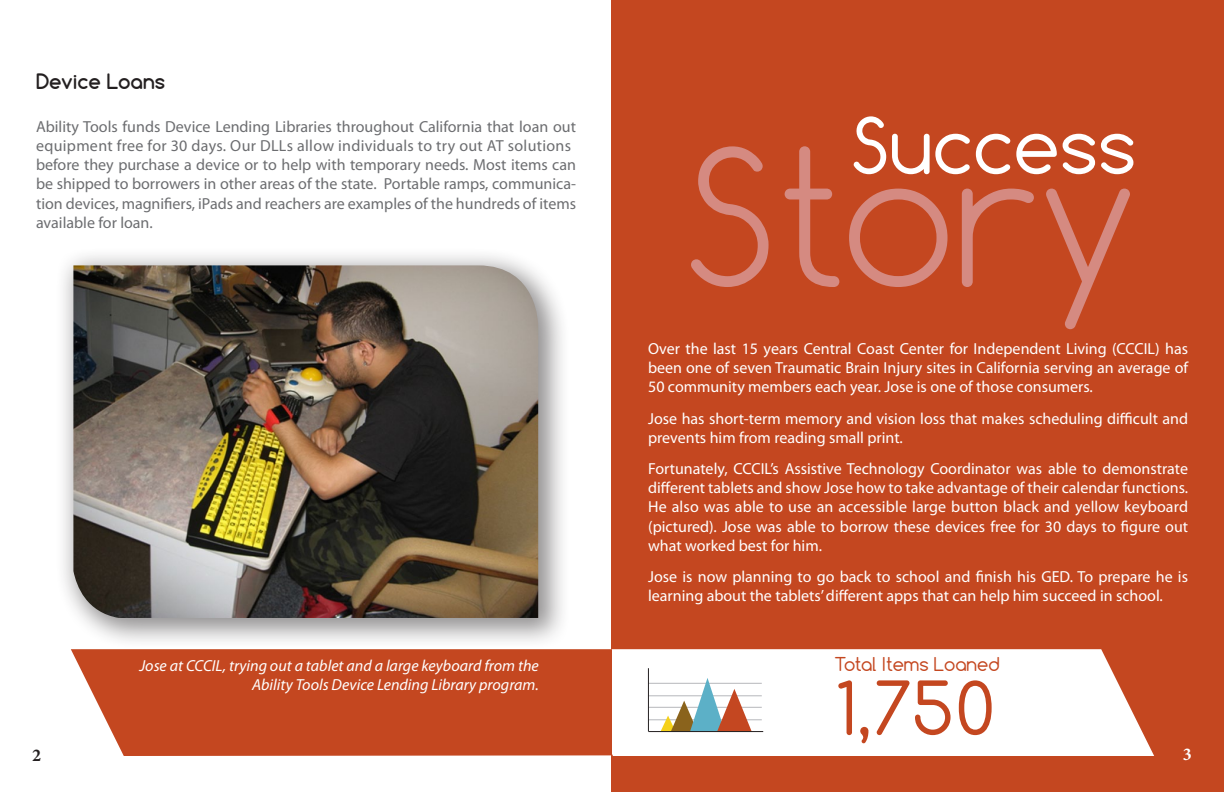
<style>
.page{position:relative;width:1224px;height:792px;background:#fff}
.page>*{position:absolute;margin:0;border:0;box-sizing:border-box;transform-origin:0 0}
.t1{font:300 180px "Comfortaa";color:#d58a81}
.t2{font:74px "Comfortaa";color:#fff}
.t3{font:70px "Comfortaa";color:#c44720}
.t4{font:700 20px "Comfortaa";color:#231f20}
.t5{font:18px "Comfortaa";color:#c44720}
.t6{font:700 18px "Minion Pro";color:#231f20}
.t7{font:700 18px "Minion Pro";color:#fff}
.t8{font:16px/19.2px "Myriad Pro";color:#fff;text-align:justify}
.t9{font:16px/19.2px "Myriad Pro";color:#6c6d70}
.t10{font:italic 16px/19.2px "Myriad Pro";color:#fff;text-align:right}
</style>
<div class="page">
<div style="left:612px;top:0;width:612px;height:792px;background:#c44720"></div>
<div style="left:612px;top:649px;width:542px;height:107px;background:#fff"></div>
<div style="left:71px;top:649px;width:541px;height:107px;background:#c44720"></div>
<hr style="left:649px;top:719px;width:113px;height:1px;background:#b6b7bb">
<hr style="left:649px;top:707px;width:113px;height:1px;background:#b6b7bb">
<hr style="left:649px;top:695px;width:113px;height:1px;background:#b6b7bb">
<hr style="left:649px;top:683px;width:113px;height:1px;background:#b6b7bb">
<svg style="left:660px;top:678px;width:92px;height:53px"></svg>
<hr style="left:648px;top:668px;width:1px;height:63px;background:#231f20">
<hr style="left:648px;top:731px;width:115px;height:1px;background:#231f20">
<div style="left:55px;top:247px;width:515px;height:403px;background:#231f20;opacity:.5"></div>
<img style="left:73px;top:265px;width:465px;height:353px">
<p class="t4" style="left:36px;top:68px;width:131px">Device Loans</p>
<p class="t9" style="left:36px;top:117px;width:542px">Ability Tools funds Device Lending Libraries throughout California that loan out equipment free for 30 days. Our DLLs allow individuals to try out AT solutions before they purchase a device or to help with temporary needs. Most items can be shipped to borrowers in other areas of the state. Portable ramps, communica&shy;tion devices, magnifiers, iPads and reachers are examples of the hundreds of items available for loan.</p>
<p class="t10" style="left:139px;top:656px;width:401px">Jose at CCCIL, trying out a tablet and a large keyboard from the<br>Ability Tools Device Lending Library program.</p>
<h2 class="t2" style="left:851px;top:99px;width:287px">Success</h2>
<h1 class="t1" style="left:684px;top:104px;width:455px">Story</h1>
<p class="t8" style="left:648px;top:339px;width:542px">Over the last 15 years Central Coast Center for Independent Living (CCCIL) has been one of seven Traumatic Brain Injury sites in California serving an average of 50 community members each year. Jose is one of those consumers.</p>
<p class="t8" style="left:648px;top:408px;width:542px">Jose has short-term memory and vision loss that makes scheduling difficult and prevents him from reading small print.</p>
<p class="t8" style="left:648px;top:459px;width:542px">Fortunately, CCCIL’s Assistive Technology Coordinator was able to demonstrate different tablets and show Jose how to take advantage of their calendar functions.<br>He also was able to use an accessible large button black and yellow keyboard (pictured). Jose was able to borrow these devices free for 30 days to figure out what worked best for him.</p>
<p class="t8" style="left:648px;top:567px;width:542px">Jose is now planning to go back to school and finish his GED. To prepare he is learning about the tablets’ different apps that can help him succeed in school.</p>
<p class="t5" style="left:834px;top:653px;width:167px">Total Items Loaned</p>
<h3 class="t3" style="left:836px;top:664px;width:160px">1,750</h3>
<p class="t6" style="left:32px;top:743px;width:10px">2</p>
<p class="t7" style="left:1183px;top:742px;width:10px">3</p>
</div>
